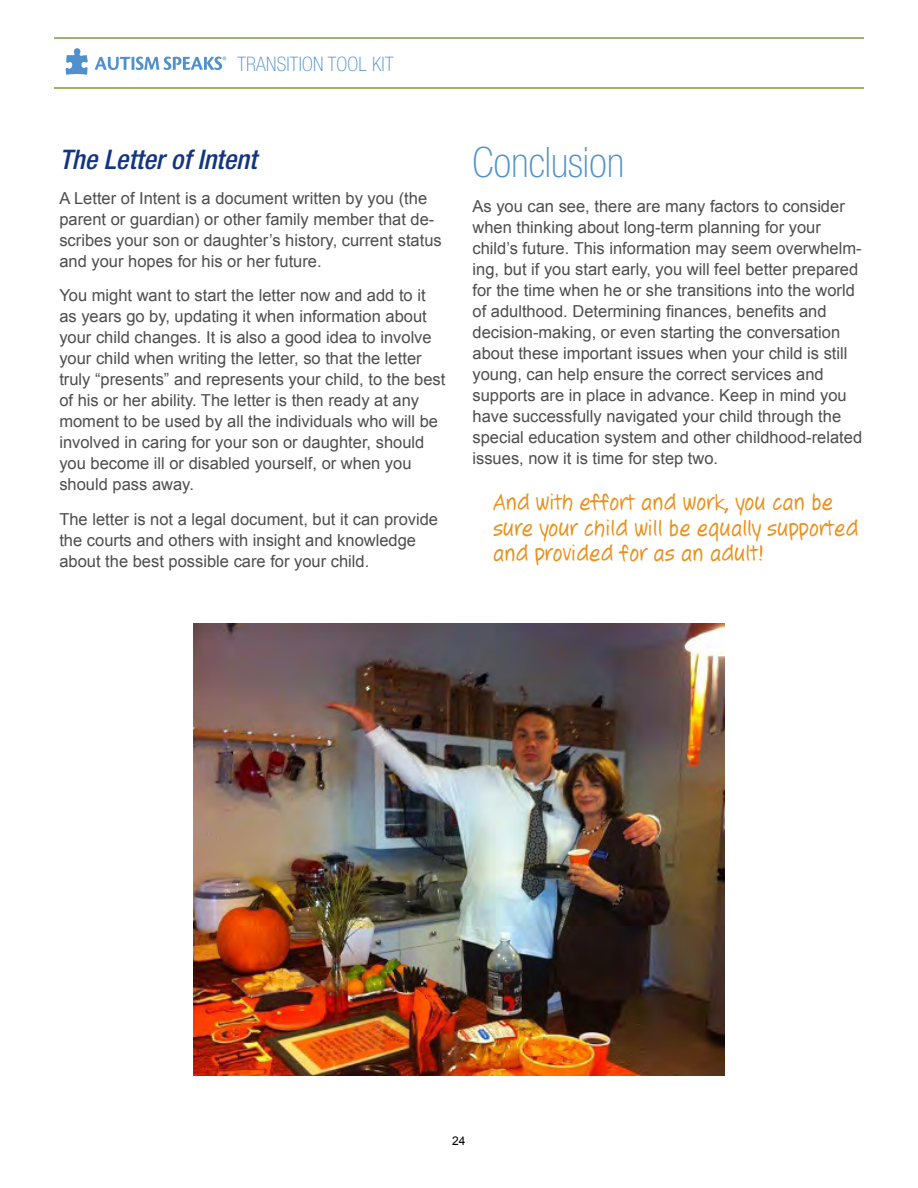
<style>
.page{position:relative;width:918px;height:1188px;background:#fff}
.page>*{position:absolute;margin:0;border:0;box-sizing:border-box;transform-origin:0 0}
.t1{font:100 condensed 42px "Helvetica Neue";color:#5091cd}
.t2{font:italic 500 condensed 27px "Helvetica Neue";color:#133580}
.t3{font:24px/25.5px "Jotting";color:#eb901b}
.t4{font:100 condensed 19.95px "Helvetica Neue";letter-spacing:.01em;color:#5091cd}
.t5{font:16.5px/21px "Arial";color:#4d4d4f}
.t6{font:12px "Arial";color:#000}
</style>
<div class="page">
<svg style="left:95px;top:57px;width:131px;height:13px"></svg>
<svg style="left:66px;top:48px;width:22px;height:27px"></svg>
<img style="left:194px;top:624px;width:530px;height:451px">
<hr style="left:54px;top:87px;width:810px;height:2px;background:#99b462">
<hr style="left:54px;top:38px;width:810px;height:1px;background:#99b462">
<p class="t4" style="left:237px;top:53px;width:158px">TRANSITION TOOL KIT</p>
<h2 class="t2" style="left:59px;top:143px;width:199px">The Letter of Intent</h2>
<p class="t5" style="left:59px;top:188px;width:384px">A Letter of Intent is a document written by you (the parent or guardian) or other family member that de&shy;scribes your son or daughter’s history, current status and your hopes for his or her future.</p>
<p class="t5" style="left:59px;top:285px;width:388px">You might want to start the letter now and add to it as years go by, updating it when information about your child changes. It is also a good idea to involve your child when writing the letter, so that the letter truly “presents” and represents your child, to the best of his or her ability. The letter is then ready at any moment to be used by all the individuals who will be involved in caring for your son or daughter, should you become ill or disabled yourself, or when you should pass away.</p>
<p class="t5" style="left:59px;top:509px;width:380px">The letter is not a legal document, but it can provide the courts and others with insight and knowledge about the best possible care for your child.</p>
<h1 class="t1" style="left:472px;top:139px;width:153px">Conclusion</h1>
<p class="t5" style="left:472px;top:196px;width:391px">As you can see, there are many factors to consider when thinking about long-term planning for your child’s future. This information may seem overwhelm&shy;ing, but if you start early, you will feel better prepared for the time when he or she transitions into the world of adulthood. Determining finances, benefits and decision-making, or even starting the conversation about these important issues when your child is still young, can help ensure the correct services and supports are in place in advance. Keep in mind you have successfully navigated your child through the special education system and other childhood-related issues, now it is time for step two.</p>
<h3 class="t3" style="left:493px;top:491px;width:367px">And with effort and work, you can be sure your child will be equally supported and provided for as an adult!</h3>
<p class="t6" style="left:452px;top:1133px;width:15px">24</p>
</div>
